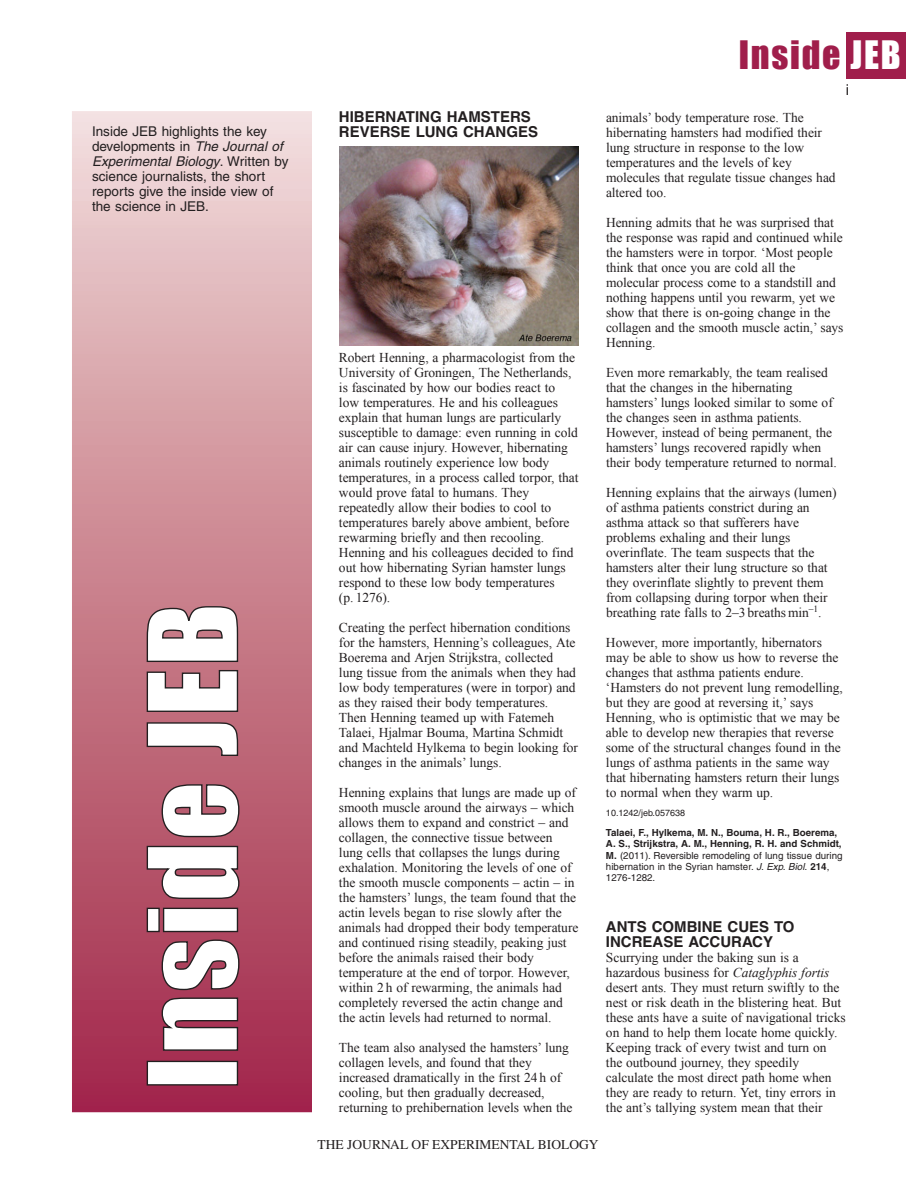
<style>
.page{position:relative;width:918px;height:1188px;background:#fff}
.page>*{position:absolute;margin:0;border:0;box-sizing:border-box;transform-origin:0 0}
.t1{font:114px "Impact";letter-spacing:.025em;color:#fff}
.t2{font:36px "Impact";letter-spacing:.05em;color:#a01e4b}
.t3{font:700 15px/15px "Helvetica";color:#231f20}
.t4{font:15px "Helvetica";color:#231f20}
.t5{font:13.5px/15px "Times New Roman";letter-spacing:-.005em;color:#231f20}
.t6{font:13.5px/15px "Helvetica";color:#231f20}
.t7{font:13.5px "Times";color:#231f20}
.t8{font:700 9.75px/11.2px "Helvetica";color:#231f20}
.t9{font:9px "Helvetica";color:#231f20}
.s1{font-style:italic}
.s2{color:#fff}
.s3{font-weight:400}
.s4{font-weight:400;font-style:italic}
</style>
<div class="page">
<div style="left:846px;top:32px;width:60px;height:46px;background:#a01e4b"></div>
<div style="left:72px;top:111px;width:240px;height:1001px;background:linear-gradient(to bottom,#f1dcd8,#a02444)"></div>
<img style="left:339px;top:147px;width:240px;height:198px">
<p class="t6" style="left:92px;top:125px;width:198px">Inside JEB highlights the key developments in <span class="s1">The Journal of<br>Experimental Biology</span>. W r i t t e n b y science journalists, the short reports give the inside view of the science in JEB.</p>
<h1 class="t1" style="left:123px;top:1090px;width:488px;rotate:-90deg">Inside JEB</h1>
<p class="t3" style="left:339px;top:111px;width:201px">HIBERNATING HAMSTERS<br>REVERSE LUNG CHANGES</p>
<p class="t5" style="left:339px;top:350px;width:241px">Robert Henning, a pharmacologist from the University of Groningen, The Netherlands, is fascinated by how our bodies react to<br>low temperatures. He and his colleagues explain that human lungs are particularly susceptible to damage: even running in cold air can cause injury. However, hibernating animals routinely experience low body temperatures, in a process called torpor, that would prove fatal to humans. They repeatedly allow their bodies to cool to temperatures barely above ambient, before rewarming briefly and then recooling.<br>Henning and his colleagues decided to find out how hibernating Syrian hamster lungs respond to these low body temperatures<br>(p. 1276).</p>
<p class="t5" style="left:339px;top:620px;width:241px">Creating the perfect hibernation conditions for the hamsters, Henning’s colleagues, Ate Boerema and Arjen Strijkstra, collected lung tissue from the animals when they had low body temperatures (were in torpor) and as they raised their body temperatures.<br>Then Henning teamed up with Fatemeh Talaei, Hjalmar Bouma, Martina Schmidt and Machteld Hylkema to begin looking for changes in the animals’ lungs.</p>
<p class="t5" style="left:339px;top:785px;width:241px">Henning explains that lungs are made up of smooth muscle around the airways – which allows them to expand and constrict – and collagen, the connective tissue between lung cells that collapses the lungs during exhalation. Monitoring the levels of one of the smooth muscle components – actin – in the hamsters’ lungs, the team found that the actin levels began to rise slowly after the animals had dropped their body temperature and continued rising steadily, peaking just before the animals raised their body temperature at the end of torpor. However, within 2 h of rewarming, the animals had completely reversed the actin change and the actin levels had returned to normal.</p>
<p class="t5" style="left:339px;top:1040px;width:235px">The team also analysed the hamsters’ lung collagen levels, and found that they increased dramatically in the first 24 h of cooling, but then gradually decreased, returning to prehibernation levels when the</p>
<h2 class="t2" style="left:739px;top:33px;width:163px">Inside <span class="s2">JEB</span></h2>
<p class="t4" style="left:846px;top:84px;width:5px">i</p>
<p class="t5" style="left:606px;top:110px;width:231px">animals’ body temperature rose. The hibernating hamsters had modified their lung structure in response to the low temperatures and the levels of key molecules that regulate tissue changes had altered too.</p>
<p class="t5" style="left:606px;top:215px;width:239px">Henning admits that he was surprised that the response was rapid and continued while the hamsters were in torpor. ‘Most people think that once you are cold all the molecular process come to a standstill and nothing happens until you rewarm, yet we show that there is on-going change in the collagen and the smooth muscle actin,’ says Henning.</p>
<p class="t5" style="left:606px;top:365px;width:232px">Even more remarkably, the team realised that the changes in the hibernating hamsters’ lungs looked similar to some of the changes seen in asthma patients.<br>However, instead of being permanent, the hamsters’ lungs recovered rapidly when their body temperature returned to normal.</p>
<p class="t5" style="left:606px;top:485px;width:232px">Henning explains that the airways (lumen) of asthma patients constrict during an asthma attack so that sufferers have problems exhaling and their lungs overinflate. The team suspects that the hamsters alter their lung structure so that they overinflate slightly to prevent them from collapsing during torpor when their breathing rate falls to 2–3 breaths min<sup>–1</sup>.</p>
<p class="t5" style="left:606px;top:635px;width:238px">However, more importantly, hibernators may be able to show us how to reverse the changes that asthma patients endure. ‘Hamsters do not prevent lung remodelling, but they are good at reversing it,’ says Henning, who is optimistic that we may be able to develop new therapies that reverse some of the structural changes found in the lungs of asthma patients in the same way that hibernating hamsters return their lungs to normal when they warm up.</p>
<p class="t9" style="left:606px;top:810px;width:81px">10.1242/jeb.057638</p>
<p class="t8" style="left:606px;top:828px;width:238px">Talaei, F., Hylkema, M. N., Bouma, H. R., Boerema, A. S., Strijkstra, A. M., Henning, R. H. and Schmidt, M. <span class="s3">(2011). Reversible remodeling of lung tissue during hibernation in the Syrian hamster.</span> <span class="s4">J. Exp. Biol.</span> 214<span class="s3">, 1276-1282.</span></p>
<p class="t3" style="left:606px;top:921px;width:190px">ANTS COMBINE CUES TO<br>INCREASE ACCURACY</p>
<p class="t5" style="left:606px;top:950px;width:241px">Scurrying under the baking sun is a hazardous business for <span class="s1">Cataglyphis fortis </span>desert ants. They must return swiftly to the nest or risk death in the blistering heat. But these ants have a suite of navigational tricks on hand to help them locate home quickly.<br>Keeping track of every twist and turn on the outbound journey, they speedily calculate the most direct path home when they are ready to return. Yet, tiny errors in the ant’s tallying system mean that their</p>
<p class="t7" style="left:318px;top:1137px;width:282px">THE JOURNAL OF EXPERIMENTAL BIOLOGY</p>
</div>
